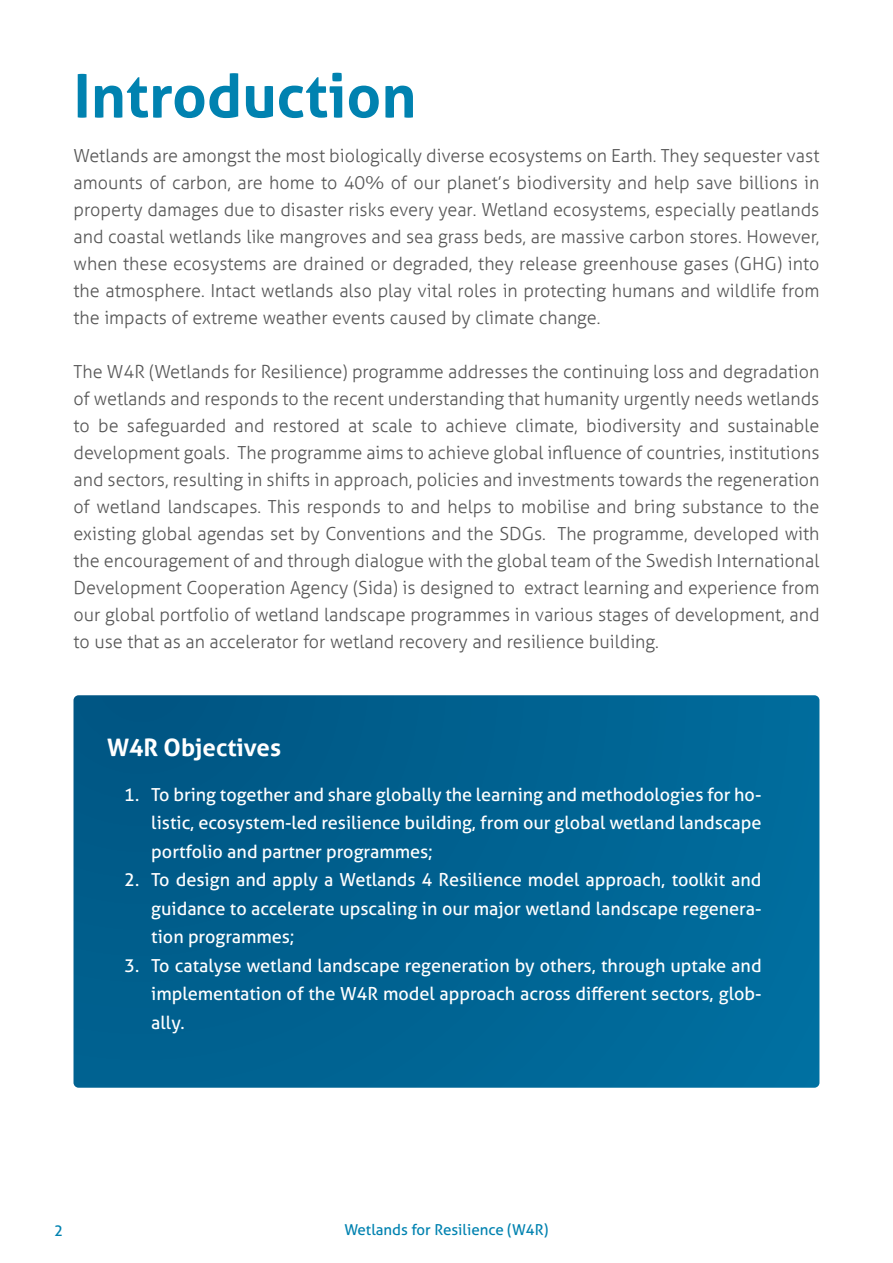
<style>
.page{position:relative;width:893px;height:1263px;background:#fff}
.page>*{position:absolute;margin:0;border:0;box-sizing:border-box;transform-origin:0 0}
.t1{font:700 60px "Aller";color:#0082b0}
.t2{font:700 24px "Aller";color:#fff}
.t3{font:300 18px/27px "Aller";color:#575757;text-align:justify}
.t4{font:18px/28.5px "Aller";color:#fff;text-align:justify}
.t5{font:15px "Aller";color:#0082b0}
</style>
<div class="page">
<svg style="left:74px;top:695px;width:745px;height:393px;background:#006291"></svg>
<h1 class="t1" style="left:74px;top:59px;width:344px">Introduction</h1>
<p class="t3" style="left:74px;top:142px;width:747px">Wetlands are amongst the most biologically diverse ecosystems on Earth. They sequester vast amounts of carbon, are home to 40% of our planet’s biodiversity and help save billions in property damages due to disaster risks every year. Wetland ecosystems, especially peatlands and coastal wetlands like mangroves and sea grass beds, are massive carbon stores. However, when these ecosystems are drained or degraded, they release greenhouse gases (GHG) into the atmosphere. Intact wetlands also play vital roles in protecting humans and wildlife from the impacts of extreme weather events caused by climate change.</p>
<p class="t3" style="left:74px;top:358px;width:748px">The W4R (Wetlands for Resilience) programme addresses the continuing loss and degradation of wetlands and responds to the recent understanding that humanity urgently needs wetlands to be safeguarded and restored at scale to achieve climate, biodiversity and sustainable development goals. The programme aims to achieve global influence of countries, institutions and sectors, resulting in shifts in approach, policies and investments towards the regeneration of wetland landscapes. This responds to and helps to mobilise and bring substance to the existing global agendas set by Conventions and the SDGs. The programme, developed with the encouragement of and through dialogue with the global team of the Swedish International Development Cooperation Agency (Sida) is designed to extract learning and experience from our global portfolio of wetland landscape programmes in various stages of development, and to use that as an accelerator for wetland recovery and resilience building.</p>
<h2 class="t2" style="left:107px;top:733px;width:175px">W4R Objectives</h2>
<p class="t4" style="left:151px;top:780px;width:612px;text-indent:-27px">1. To bring together and share globally the learning and methodologies for ho&shy;listic, ecosystem-led resilience building, from our global wetland landscape portfolio and partner programmes;</p>
<p class="t4" style="left:151px;top:865px;width:612px;text-indent:-27px">2. To design and apply a Wetlands 4 Resilience model approach, toolkit and guidance to accelerate upscaling in our major wetland landscape regenera&shy;tion programmes;</p>
<p class="t4" style="left:151px;top:951px;width:612px;text-indent:-27px">3. To catalyse wetland landscape regeneration by others, through uptake and implementation of the W4R model approach across different sectors, glob&shy;ally.</p>
<p class="t5" style="left:54px;top:1221px;width:10px">2</p>
<p class="t5" style="left:344px;top:1221px;width:206px">Wetlands for Resilience (W4R)</p>
</div>
